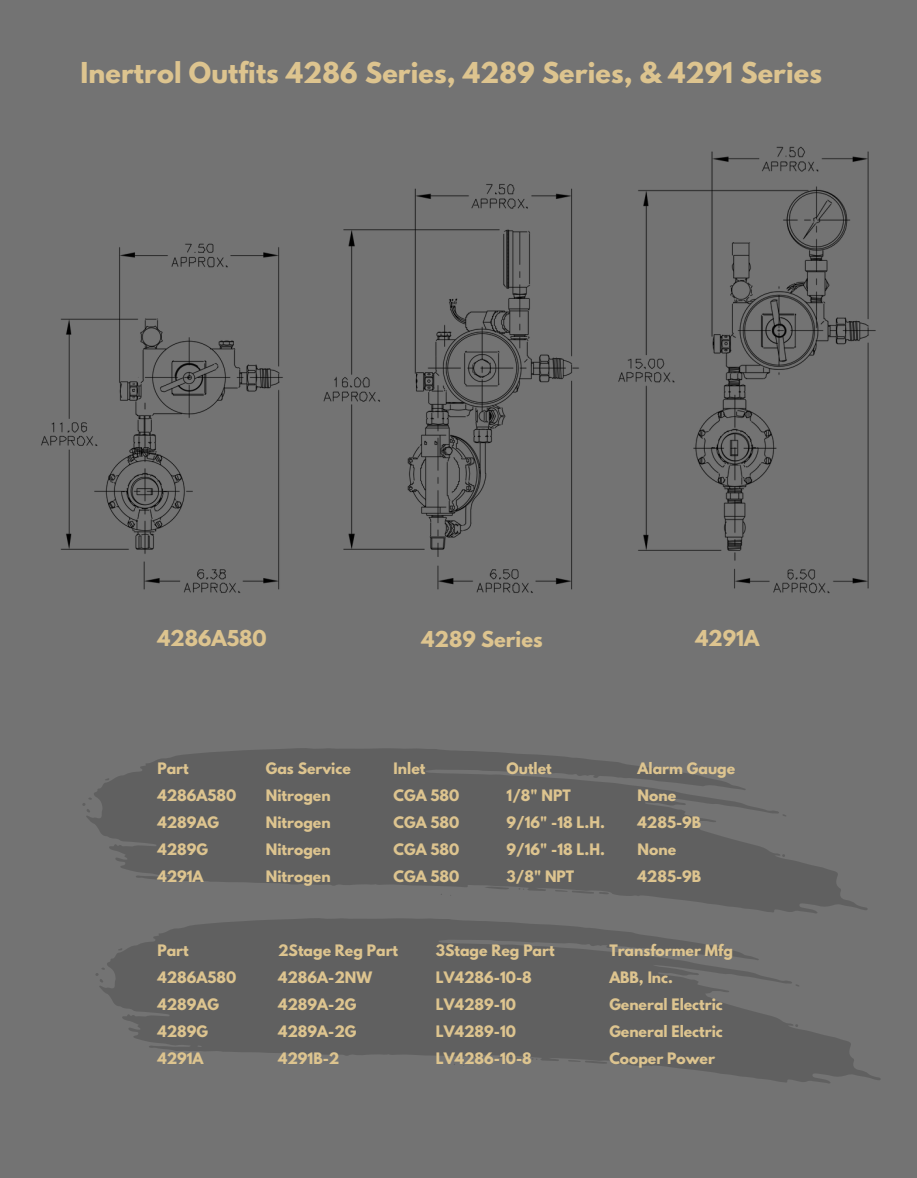
<style>
.page{position:relative;width:917px;height:1178px;background:#737373}
.page>*{position:absolute;margin:0;border:0;box-sizing:border-box;transform-origin:0 0}
.t1{font:700 25.5px "League Spartan";letter-spacing:.005em;color:#ddc48f}
.t2{font:700 19.35px "League Spartan";color:#ddc48f}
.t3{font:700 13.95px/27px "League Spartan";color:#ddc48f}
</style>
<div class="page">
<svg style="left:86px;top:748px;width:770px;height:157px;fill:#606060"></svg>
<svg style="left:484px;top:886px;width:25px;height:3px"></svg>
<svg style="left:555px;top:890px;width:54px;height:5px"></svg>
<svg style="left:105px;top:778px;width:4px;height:3px"></svg>
<svg style="left:82px;top:797px;width:10px;height:16px"></svg>
<svg style="left:518px;top:888px;width:6px;height:2px"></svg>
<svg style="left:99px;top:905px;width:782px;height:178px;fill:#606060"></svg>
<svg style="left:497px;top:1056px;width:25px;height:4px"></svg>
<svg style="left:568px;top:1060px;width:54px;height:5px"></svg>
<svg style="left:118px;top:948px;width:4px;height:3px"></svg>
<svg style="left:95px;top:967px;width:10px;height:16px"></svg>
<svg style="left:795px;top:984px;width:4px;height:3px"></svg>
<svg style="left:531px;top:1058px;width:6px;height:2px"></svg>
<img style="left:41px;top:184px;width:538px;height:409px">
<img style="left:618px;top:146px;width:258px;height:447px">
<h1 class="t1" style="left:81px;top:60px;width:743px">Inertrol Outfits 4286 Series, 4289 Series, &amp; 4291 Series</h1>
<h2 class="t2" style="left:157px;top:628px;width:111px">4286A580</h2>
<h2 class="t2" style="left:422px;top:629px;width:123px">4289 Series</h2>
<h2 class="t2" style="left:695px;top:628px;width:66px">4291A</h2>
<p class="t3" style="left:157px;top:756px;width:80px">Part<br>4286A580<br>4289AG<br>4289G<br>4291A</p>
<p class="t3" style="left:157px;top:938px;width:80px">Part<br>4286A580<br>4289AG<br>4289G<br>4291A</p>
<p class="t3" style="left:266px;top:756px;width:87px">Gas Service<br>Nitrogen<br>Nitrogen<br>Nitrogen<br>Nitrogen</p>
<p class="t3" style="left:394px;top:756px;width:67px">Inlet<br>CGA 580<br>CGA 580<br>CGA 580<br>CGA 580</p>
<p class="t3" style="left:507px;top:756px;width:100px">Outlet<br>1/8" NPT<br>9/16" -18 L.H.<br>9/16" -18 L.H.<br>3/8" NPT</p>
<p class="t3" style="left:638px;top:756px;width:99px">Alarm Gauge<br>None<br>4285-9B<br>None<br>4285-9B</p>
<p class="t3" style="left:278px;top:938px;width:122px">2Stage Reg Part<br>4286A-2NW<br>4289A-2G<br>4289A-2G<br>4291B-2</p>
<p class="t3" style="left:436px;top:938px;width:120px">3Stage Reg Part<br>LV4286-10-8<br>LV4289-10<br>LV4289-10<br>LV4286-10-8</p>
<p class="t3" style="left:609px;top:938px;width:125px">Transformer Mfg<br>ABB, Inc.<br>General Electric<br>General Electric<br>Cooper Power</p>
</div>
